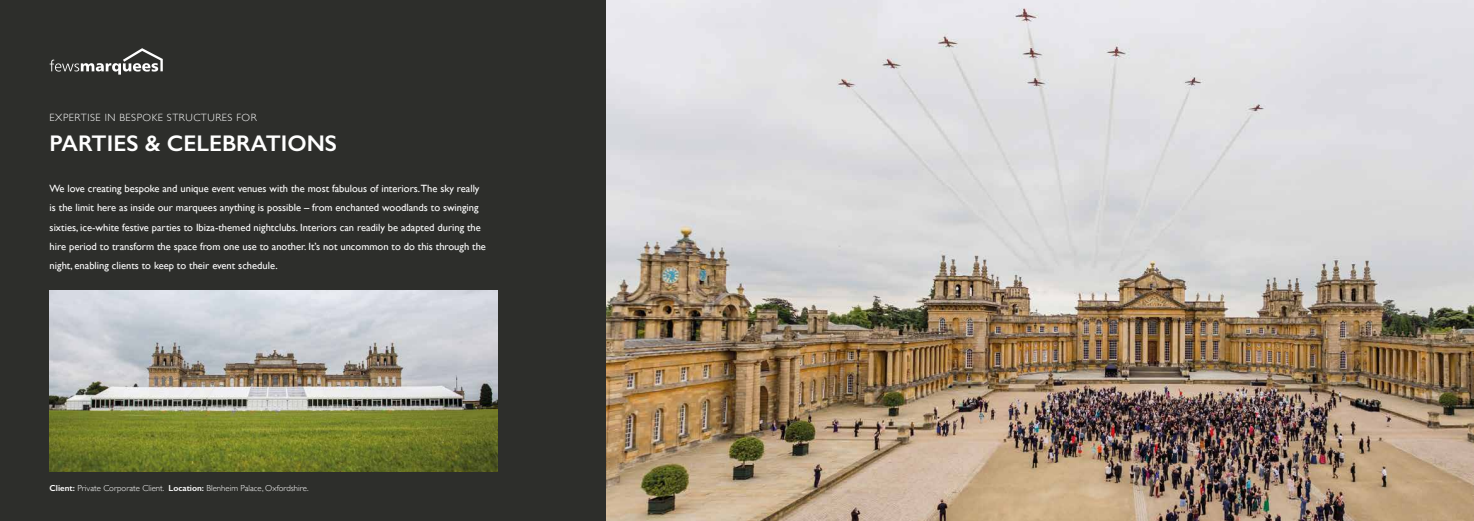
<style>
.page{position:relative;width:1474px;height:521px;background:#fff}
.page>*{position:absolute;margin:0;border:0;box-sizing:border-box;transform-origin:0 0}
.t1{font:600 22.75px "Gill Sans";color:#fff}
.t2{font:10.5px/19.2px "Gill Sans";color:#fff}
.t3{font:300 10.5px "Gill Sans";letter-spacing:.05em;color:#fff}
.t4{font:300 8.75px "Gill Sans";color:#fff}
.s1{font-weight:600}
</style>
<div class="page">
<div style="left:0;top:0;width:1473px;height:521px;background:#2d2e2b"></div>
<svg style="left:50px;top:48px;width:113px;height:27px"></svg>
<img style="left:606px;top:0;width:867px;height:521px">
<img style="left:50px;top:290px;width:447px;height:181px">
<p class="t3" style="left:50px;top:110px;width:209px">EXPERTISE IN BESPOKE STRUCTURES FOR</p>
<h1 class="t1" style="left:50px;top:130px;width:289px">PARTIES &amp; CELEBRATIONS</h1>
<p class="t2" style="left:50px;top:179px;width:438px">We love creating bespoke and unique event venues with the most fabulous of interiors.The sky really is the limit here as inside our marquees anything is possible – from enchanted woodlands to swinging sixties, ice-white festive parties to Ibiza-themed nightclubs. Interiors can readily be adapted during the hire period to transform the space from one use to another. It’s not uncommon to do this through the night, enabling clients to keep to their event schedule.</p>
<p class="t4" style="left:50px;top:481px;width:261px"><span class="s1">Client:</span> Private Corporate Client. <span class="s1">Location:</span> Blenheim Palace, Oxfordshire.</p>
</div>
